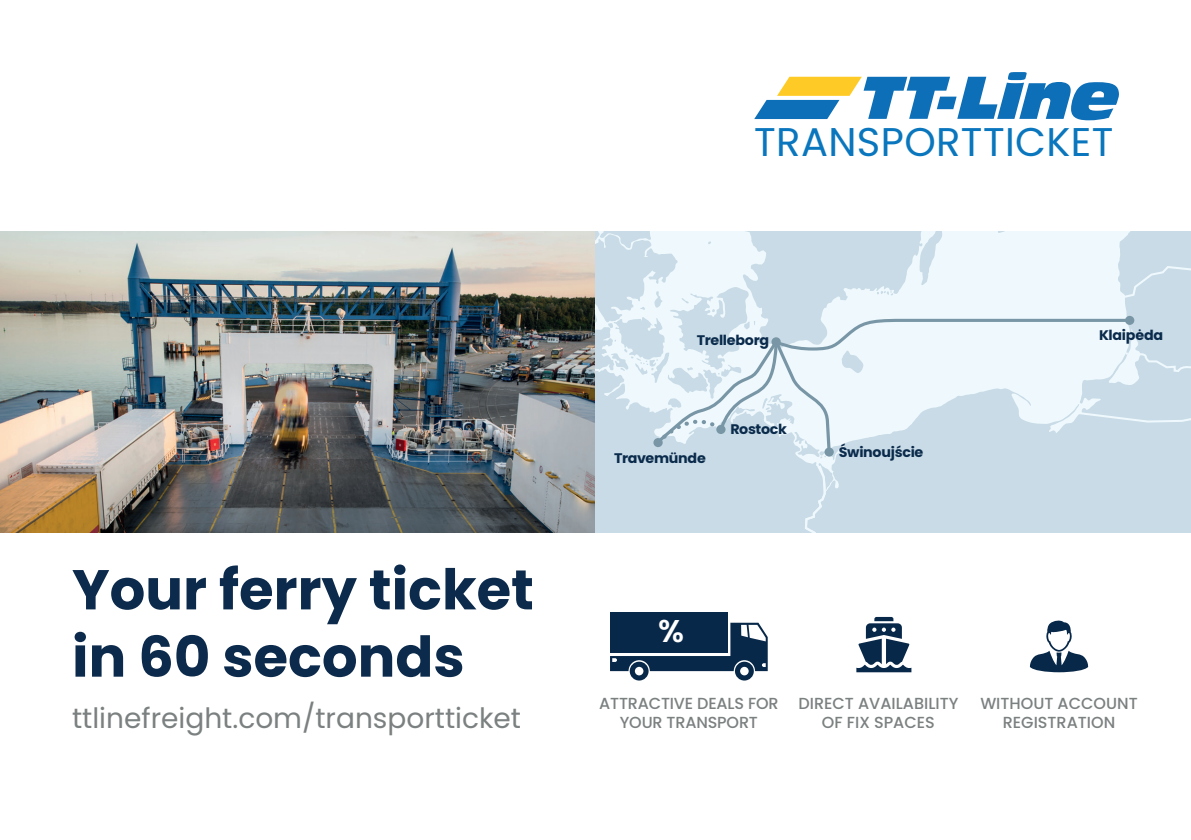
<style>
.page{position:relative;width:1191px;height:840px;background:#fff}
.page>*{position:absolute;margin:0;border:0;box-sizing:border-box;transform-origin:0 0}
.t1{font:700 56px/67.2px "Poppins";color:#0c2a4b}
.t2{font:40px "Poppins";letter-spacing:.01em;color:#0976bd}
.t3{font:600 31.4px "Poppins";color:#fff}
.t4{font:28px "Poppins";color:#7b8080}
.t5{font:500 16px/19.2px "Poppins";color:#7b8080;text-align:center}
.t6{font:700 13.8px "Poppins";letter-spacing:-.02em;color:#0b2b4c}
</style>
<div class="page">
<svg style="left:754px;top:72px;width:365px;height:48px"></svg>
<img style="left:0;top:231px;width:595px;height:300px">
<svg style="left:595px;top:231px;width:596px;height:300px;background:#d6e5ee"></svg>
<div style="left:771px;top:337px;width:9px;height:9px;background:#7896a5;border-radius:50%"></div>
<div style="left:653px;top:438px;width:9px;height:9px;background:#7896a5;border-radius:50%"></div>
<div style="left:716px;top:425px;width:9px;height:9px;background:#7896a5;border-radius:50%"></div>
<div style="left:824px;top:447px;width:9px;height:9px;background:#7896a5;border-radius:50%"></div>
<div style="left:1125px;top:316px;width:9px;height:9px;background:#7896a5;border-radius:50%"></div>
<div style="left:610px;top:612px;width:118px;height:40px;background:#082849"></div>
<svg style="left:610px;top:622px;width:157px;height:58px"></svg>
<svg style="left:856px;top:616px;width:55px;height:56px"></svg>
<svg style="left:1030px;top:620px;width:58px;height:52px"></svg>
<h2 class="t2" style="left:754px;top:118px;width:361px">TRANSPORTTICKET</h2>
<h1 class="t1" style="left:72px;top:556px;width:463px">Your ferry ticket in 60 seconds</h1>
<h3 class="t4" style="left:72px;top:701px;width:450px">ttlinefreight.com/transportticket</h3>
<p class="t6" style="left:696px;top:332px;width:74px">Trelleborg</p>
<p class="t6" style="left:1099px;top:327px;width:66px">Klaipėda</p>
<p class="t6" style="left:614px;top:450px;width:93px">Travemünde</p>
<p class="t6" style="left:730px;top:421px;width:58px">Rostock</p>
<p class="t6" style="left:838px;top:444px;width:86px">Świnoujście</p>
<h3 class="t3" style="left:658px;top:612px;width:27px">%</h3>
<p class="t5" style="left:599px;top:693px;width:181px">ATTRACTIVE DEALS FOR<br>YOUR TRANSPORT</p>
<p class="t5" style="left:798px;top:693px;width:161px">DIRECT AVAILABILITY<br>OF FIX SPACES</p>
<p class="t5" style="left:980px;top:693px;width:159px">WITHOUT ACCOUNT<br>REGISTRATION</p>
</div>
